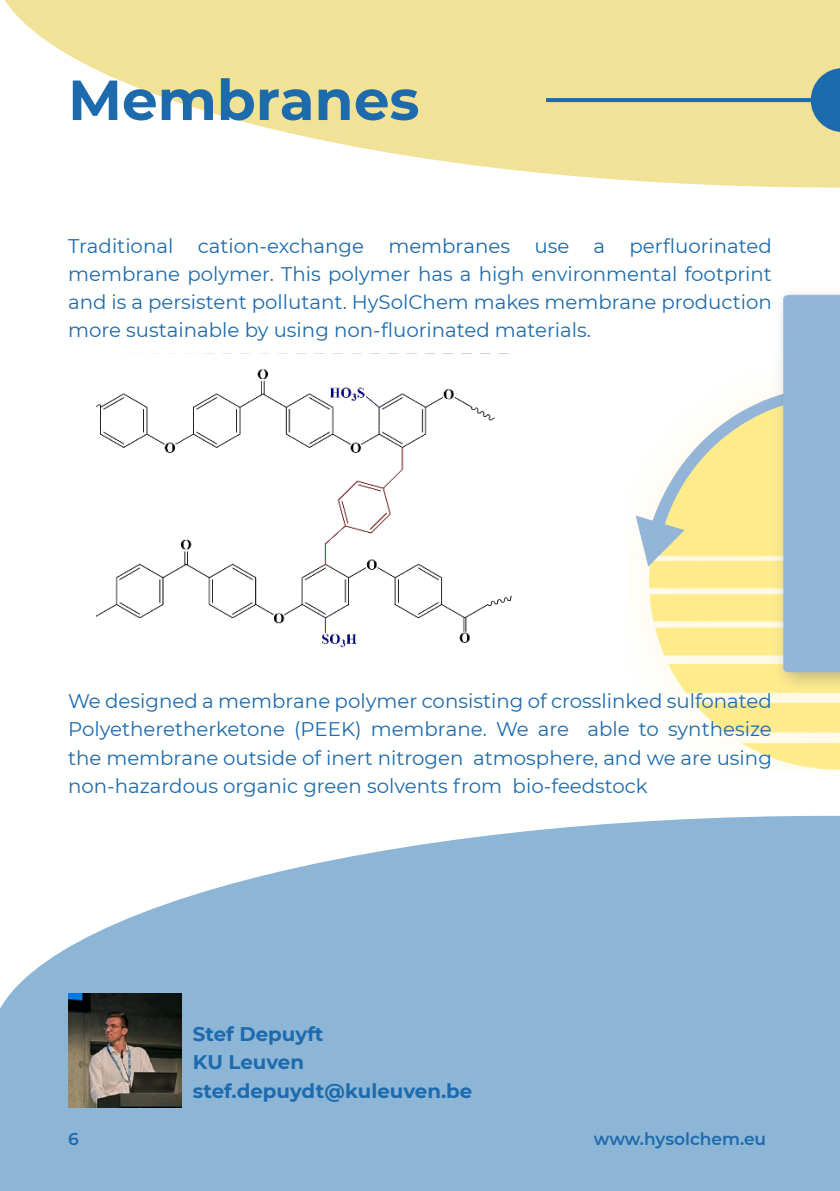
<style>
.page{position:relative;width:840px;height:1191px;background:#fff}
.page>*{position:absolute;margin:0;border:0;box-sizing:border-box;transform-origin:0 0}
.Page_Body_Text_-_Whi{font:700 56.4px "Montserrat";color:#1d6bad}
.Page_Body_Text_-_Whi-2{font:19.8px/28.2px "Montserrat";color:#1d6bad;text-align:justify}
.Page_Body_Text_-_Whi-3{font:700 19.8px "Montserrat";color:#1c6bae}
.t1{font:600 17px "Montserrat";color:#1d6bad}
</style>
<div class="page">
<img style="left:635px;top:293px;width:204px;height:478px">
<svg style="left:4px;top:0;width:835px;height:188px;fill:#f1e297"></svg>
<svg style="left:0;top:816px;width:839px;height:375px;background:#9bbedb"></svg>
<img style="left:96px;top:353px;width:416px;height:295px">
<img style="left:68px;top:994px;width:113px;height:113px">
<svg style="left:545px;top:98px;width:265px;height:4px"></svg>
<svg style="left:810px;top:68px;width:29px;height:64px;background:#548aa7"></svg>
<p class="Page_Body_Text_-_Whi" style="left:68px;top:59px;width:352px">Membranes</p>
<p class="Page_Body_Text_-_Whi-2" style="left:68px;top:231px;width:705px">Traditional cation-exchange membranes use a perfluorinated membrane polymer. This polymer has a high environmental footprint and is a persistent pollutant. HySolChem makes membrane production more sustainable by using non-fluorinated materials.</p>
<p class="Page_Body_Text_-_Whi-2" style="left:68px;top:686px;width:705px">We designed a membrane polymer consisting of crosslinked sulfonated Polyetheretherketone (PEEK) membrane. We are able to synthesize the membrane outside of inert nitrogen atmosphere, and we are using non-hazardous organic green solvents from bio-feedstock</p>
<p class="Page_Body_Text_-_Whi-3" style="left:193px;top:1020px;width:132px">Stef Depuyft</p>
<p class="Page_Body_Text_-_Whi-3" style="left:193px;top:1048px;width:112px">KU Leuven</p>
<p class="Page_Body_Text_-_Whi-3" style="left:193px;top:1076px;width:281px">stef.depuydt@kuleuven.be</p>
<p class="t1" style="left:68px;top:1127px;width:12px">6</p>
<p class="t1" style="left:593px;top:1127px;width:174px">www.hysolchem.eu</p>
</div>
